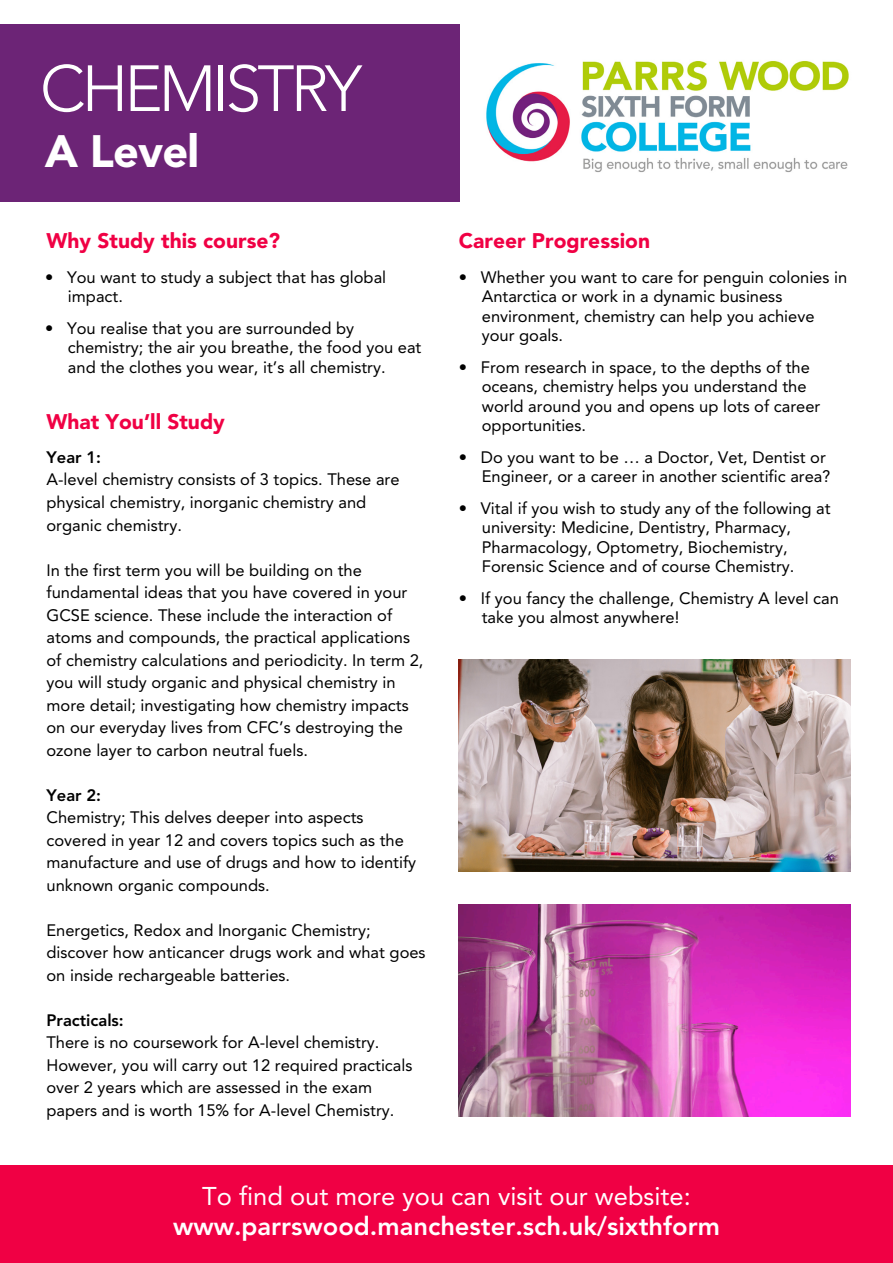
<style>
.page{position:relative;width:893px;height:1263px;background:#fff}
.page>*{position:absolute;margin:0;border:0;box-sizing:border-box;transform-origin:0 0}
.t1{font:300 64.5px "Avenir";letter-spacing:-.06em;color:#fff}
.t2{font:900 45px "Avenir";letter-spacing:-.02em;color:#fff}
.t3{font:800 25.5px "Avenir";color:#fff}
.t4{font:25.5px "Avenir";color:#fff}
.t5{font:900 21px "Avenir";color:#f00044}
.t6{font:16.5px/22.5px "Avenir";color:#000}
.t7{font:800 16.5px "Avenir";color:#000}
</style>
<div class="page">
<div style="left:0;top:1165px;width:893px;height:98px;background:#f00044"></div>
<div style="left:0;top:25px;width:459px;height:177px;background:#6c2476"></div>
<img style="left:486px;top:61px;width:363px;height:112px">
<img style="left:459px;top:660px;width:391px;height:212px">
<img style="left:459px;top:904px;width:391px;height:212px">
<h1 class="t1" style="left:40px;top:51px;width:324px">CHEMISTRY</h1>
<h2 class="t2" style="left:45px;top:124px;width:156px">A Level</h2>
<p class="t5" style="left:46px;top:228px;width:235px">Why Study this course?</p>
<p class="t6" style="left:68px;top:267px;width:320px;line-height:19.5px;text-indent:-23px">• You want to study a subject that has global impact.</p>
<p class="t6" style="left:68px;top:318px;width:355px;line-height:19.5px;text-indent:-23px">• You realise that you are surrounded by chemistry; the air you breathe, the food you eat and the clothes you wear, it’s all chemistry.</p>
<p class="t5" style="left:46px;top:409px;width:180px">What You’ll Study</p>
<p class="t7" style="left:46px;top:447px;width:56px">Year 1:</p>
<p class="t6" style="left:46px;top:469px;width:355px">A-level chemistry consists of 3 topics. These are physical chemistry, inorganic chemistry and organic chemistry.</p>
<p class="t6" style="left:46px;top:559px;width:378px">In the first term you will be building on the fundamental ideas that you have covered in your GCSE science. These include the interaction of atoms and compounds, the practical applications of chemistry calculations and periodicity. In term 2, you will study organic and physical chemistry in more detail; investigating how chemistry impacts on our everyday lives from CFC’s destroying the ozone layer to carbon neutral fuels.</p>
<p class="t7" style="left:46px;top:785px;width:56px">Year 2:</p>
<p class="t6" style="left:46px;top:806px;width:371px">Chemistry; This delves deeper into aspects covered in year 12 and covers topics such as the manufacture and use of drugs and how to identify unknown organic compounds.</p>
<p class="t6" style="left:46px;top:919px;width:381px">Energetics, Redox and Inorganic Chemistry; discover how anticancer drugs work and what goes on inside rechargeable batteries.</p>
<p class="t7" style="left:46px;top:1010px;width:79px">Practicals:</p>
<p class="t6" style="left:46px;top:1031px;width:367px">There is no coursework for A-level chemistry.<br>However, you will carry out 12 required practicals over 2 years which are assessed in the exam papers and is worth 15% for A-level Chemistry.</p>
<p class="t5" style="left:459px;top:228px;width:193px">Career Progression</p>
<p class="t6" style="left:482px;top:267px;width:367px;line-height:19.5px;text-indent:-23px">• Whether you want to care for penguin colonies in Antarctica or work in a dynamic business environment, chemistry can help you achieve your goals.</p>
<p class="t6" style="left:482px;top:357px;width:340px;line-height:19.5px;text-indent:-23px">• From research in space, to the depths of the oceans, chemistry helps you understand the world around you and opens up lots of career opportunities.</p>
<p class="t6" style="left:459px;top:447px;width:373px;line-height:19.5px;text-align:right">• Do you want to be … a Doctor, Vet, Dentist or<br>Engineer, or a career in another scientific area?</p>
<p class="t6" style="left:482px;top:498px;width:350px;line-height:19.5px;text-indent:-23px">• Vital if you wish to study any of the following at university: Medicine, Dentistry, Pharmacy, Pharmacology, Optometry, Biochemistry, Forensic Science and of course Chemistry.</p>
<p class="t6" style="left:482px;top:588px;width:359px;line-height:19.5px;text-indent:-23px">• If you fancy the challenge, Chemistry A level can take you almost anywhere!</p>
<h3 class="t4" style="left:202px;top:1181px;width:490px">To find out more you can visit our website:</h3>
<h3 class="t3" style="left:173px;top:1211px;width:548px">www.parrswood.manchester.sch.uk/sixthform</h3>
</div>
